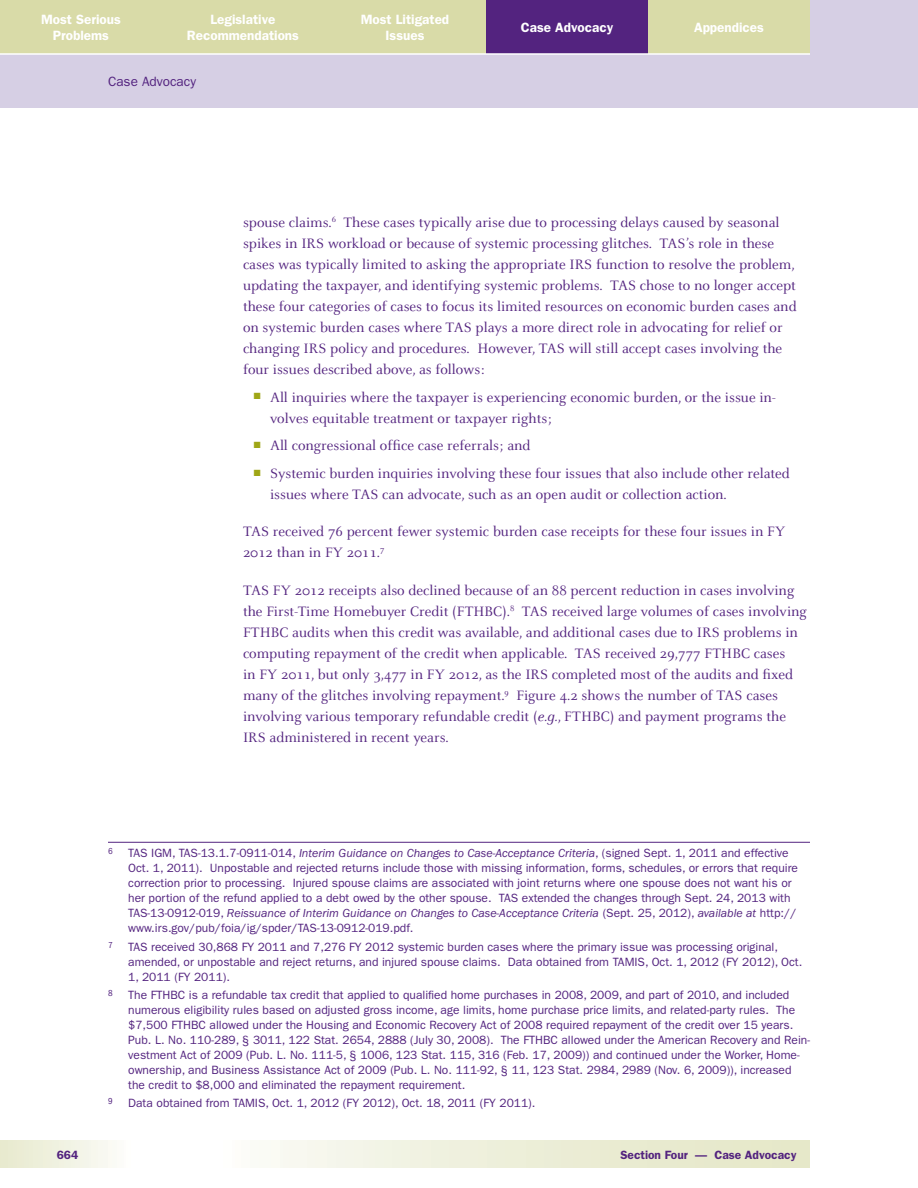
<style>
.page{position:relative;width:918px;height:1188px;background:#fff}
.page>*{position:absolute;margin:0;border:0;box-sizing:border-box;transform-origin:0 0}
.Body_Text{font:15px/21px "Celeste";color:#53237f}
.Bullet-lvl_1_LAST{font:15px/21px "Celeste";color:#53237f}
.t1{font:600 13.5px/16.5px "Franklin Gothic";color:#fff;text-align:center}
.t2{font:13.5px "Franklin Gothic";color:#53237f}
.IGNORE_Footnote{font:12px/15px "Franklin Gothic";color:#53237f}
.t3{font:600 12px "Franklin Gothic";color:#53237f}
.IGNORE_Footnote-2{font:condensed 9px "Franklin Gothic";color:#53237f}
.s1{color:#9fa616}
.s2{font-style:italic}
</style>
<div class="page">
<div style="left:0;top:0;width:918px;height:108px;background:#d6cfe4"></div>
<svg style="left:271px;top:1141px;width:539px;height:27px;background:#edeed9"></svg>
<div style="left:0;top:1141px;width:148px;height:27px;background:linear-gradient(to right,#e7e9cc,#fff)"></div>
<div style="left:0;top:0;width:162px;height:54px;background:#d9dba8"></div>
<div style="left:162px;top:0;width:162px;height:54px;background:#d9dba8"></div>
<div style="left:324px;top:0;width:162px;height:54px;background:#d9dba8"></div>
<div style="left:648px;top:0;width:162px;height:54px;background:#d9dba8"></div>
<div style="left:486px;top:0;width:162px;height:54px;background:#53237f"></div>
<hr style="left:0;top:53px;width:810px;height:2px;background:#fff">
<hr style="left:108px;top:842px;width:702px;height:1px;background:#53237f">
<p class="t1" style="left:187px;top:11px;width:114px">Legislative<br>Recommendations</p>
<p class="t1" style="left:41px;top:11px;width:81px">Most Serious<br>Problems</p>
<p class="t1" style="left:361px;top:11px;width:90px">Most Litigated<br>Issues</p>
<p class="t1" style="left:521px;top:19px;width:94px">Case Advocacy</p>
<p class="t1" style="left:694px;top:19px;width:71px">Appendices</p>
<p class="t2" style="left:108px;top:74px;width:90px">Case Advocacy</p>
<p class="Body_Text" style="left:243px;top:212px;width:555px">spouse claims.<sup>6</sup> These cases typically arise due to processing delays caused by seasonal spikes in IRS workload or because of systemic processing glitches. TAS’s role in these cases was typically limited to asking the appropriate IRS function to resolve the problem, updating the taxpayer, and identifying systemic problems. TAS chose to no longer accept these four categories of cases to focus its limited resources on economic burden cases and on systemic burden cases where TAS plays a more direct role in advocating for relief or changing IRS policy and procedures. However, TAS will still accept cases involving the four issues described above, as follows:</p>
<p class="Body_Text" style="left:270px;top:387px;width:507px;text-indent:-16px"><span class="s1">■</span> All inquiries where the taxpayer is experiencing economic burden, or the issue in&shy;volves equitable treatment or taxpayer rights;</p>
<p class="Body_Text" style="left:254px;top:436px;width:278px"><span class="s1">■</span> All congressional office case referrals; and</p>
<p class="Bullet-lvl_1_LAST" style="left:270px;top:463px;width:521px;text-indent:-16px"><span class="s1">■</span> Systemic burden inquiries involving these four issues that also include other related issues where TAS can advocate, such as an open audit or collection action.</p>
<p class="Body_Text" style="left:243px;top:522px;width:544px">TAS received 76 percent fewer systemic burden case receipts for these four issues in FY<br>2012 than in FY 2011.<sup>7</sup></p>
<p class="Body_Text" style="left:243px;top:580px;width:565px">TAS FY 2012 receipts also declined because of an 88 percent reduction in cases involving the First-Time Homebuyer Credit (FTHBC).<sup>8</sup> TAS received large volumes of cases involving FTHBC audits when this credit was available, and additional cases due to IRS problems in computing repayment of the credit when applicable. TAS received 29,777 FTHBC cases<br>in FY 2011, but only 3,477 in FY 2012, as the IRS completed most of the audits and fixed many of the glitches involving repayment.<sup>9</sup> Figure 4.2 shows the number of TAS cases involving various temporary refundable credit (<span class="s2">e.g.</span>, FTHBC) and payment programs the IRS administered in recent years.</p>
<p class="IGNORE_Footnote-2" style="left:108px;top:846px;width:6px">6</p>
<p class="IGNORE_Footnote" style="left:128px;top:846px;width:671px">TAS IGM, TAS-13.1.7-0911-014, <span class="s2">Interim Guidance on Changes to Case-Acceptance Criteria</span>, (signed Sept. 1, 2011 and effective Oct. 1, 2011). Unpostable and rejected returns include those with missing information, forms, schedules, or errors that require correction prior to processing. Injured spouse claims are associated with joint returns where one spouse does not want his or her portion of the refund applied to a debt owed by the other spouse. TAS extended the changes through Sept. 24, 2013 with TAS-13-0912-019, <span class="s2">Reissuance of Interim Guidance on Changes to Case-Acceptance Criteria</span> (Sept. 25, 2012), <span class="s2">available at</span> http:// www.irs.gov/pub/foia/ig/spder/TAS-13-0912-019.pdf.</p>
<p class="IGNORE_Footnote-2" style="left:108px;top:939px;width:6px">7</p>
<p class="IGNORE_Footnote" style="left:128px;top:939px;width:676px">TAS received 30,868 FY 2011 and 7,276 FY 2012 systemic burden cases where the primary issue was processing original, amended, or unpostable and reject returns, and injured spouse claims. Data obtained from TAMIS, Oct. 1, 2012 (FY 2012), Oct.<br>1, 2011 (FY 2011).</p>
<p class="IGNORE_Footnote-2" style="left:108px;top:988px;width:6px">8</p>
<p class="IGNORE_Footnote" style="left:128px;top:987px;width:683px">The FTHBC is a refundable tax credit that applied to qualified home purchases in 2008, 2009, and part of 2010, and included numerous eligibility rules based on adjusted gross income, age limits, home purchase price limits, and related-party rules. The $7,500 FTHBC allowed under the Housing and Economic Recovery Act of 2008 required repayment of the credit over 15 years.<br>Pub. L. No. 110-289, § 3011, 122 Stat. 2654, 2888 (July 30, 2008). The FTHBC allowed under the American Recovery and Rein&shy;vestment Act of 2009 (Pub. L. No. 111-5, § 1006, 123 Stat. 115, 316 (Feb. 17, 2009)) and continued under the Worker, Home&shy;ownership, and Business Assistance Act of 2009 (Pub. L. No. 111-92, § 11, 123 Stat. 2984, 2989 (Nov. 6, 2009)), increased the credit to $8,000 and eliminated the repayment requirement.</p>
<p class="IGNORE_Footnote-2" style="left:108px;top:1096px;width:6px">9</p>
<p class="IGNORE_Footnote" style="left:128px;top:1096px;width:409px">Data obtained from TAMIS, Oct. 1, 2012 (FY 2012), Oct. 18, 2011 (FY 2011).</p>
<p class="t3" style="left:57px;top:1148px;width:23px">664</p>
<p class="t3" style="left:620px;top:1148px;width:178px">Section Four — Case Advocacy</p>
</div>
